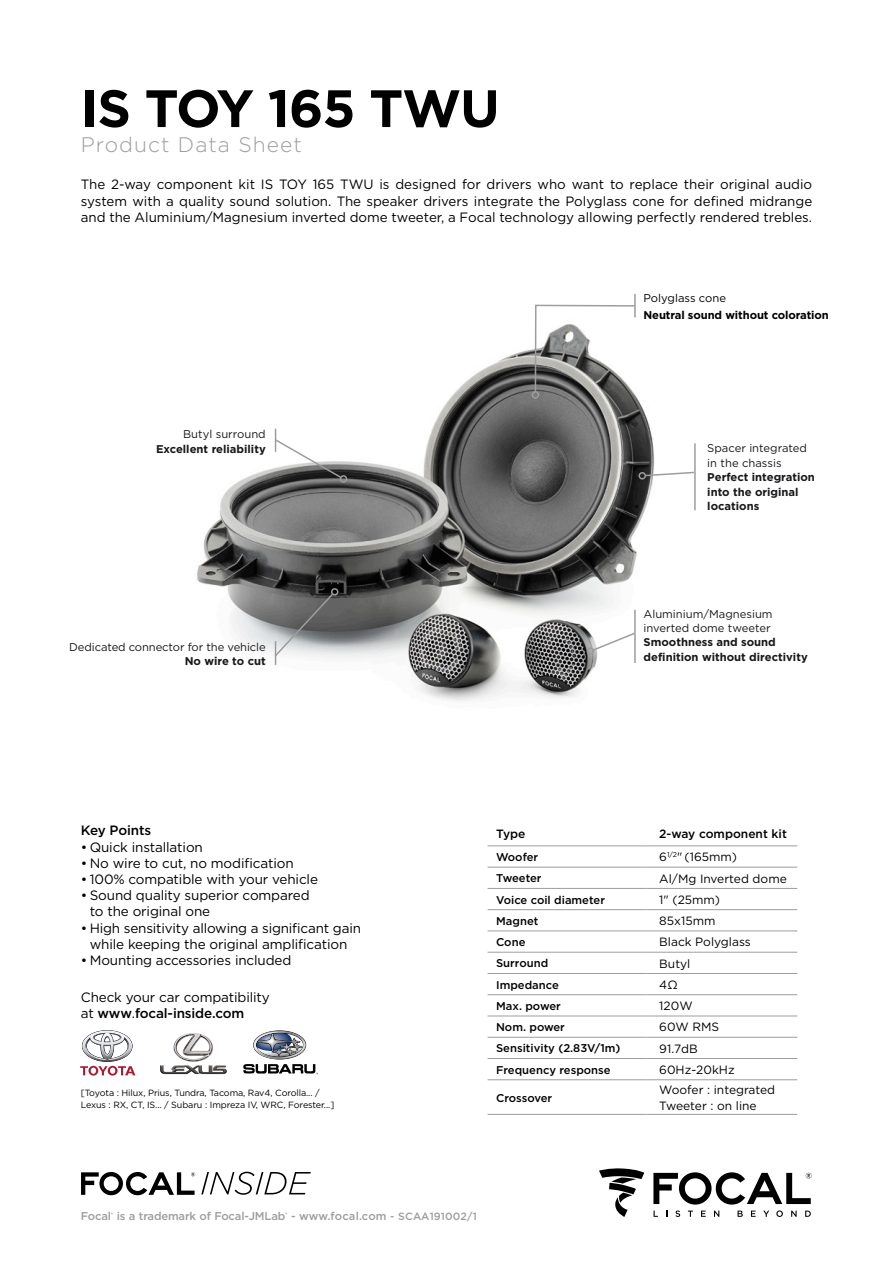
<style>
.page{position:relative;width:893px;height:1263px;background:#fff}
.page>*{position:absolute;margin:0;border:0;box-sizing:border-box;transform-origin:0 0}
.t1{font:700 52.5px "Gotham";letter-spacing:-.02em;color:#000}
.t2{font:300 21px "Gotham";letter-spacing:.05em;color:#9d9d9c}
.t3{font:13.5px/16.2px "Gotham";letter-spacing:-.01em;color:#000}
.t4{font:500 13.5px "Gotham";letter-spacing:-.01em;color:#000}
.t5{font:12px "Gotham";color:#000}
.t6{font:500 12px "Gotham";color:#000}
.t7{font:700 11.25px/14.4px "Gotham";color:#1a171b}
.t8{font:500 11.25px "Gotham";color:#000}
.t9{font:11.25px/14.4px "Gotham";letter-spacing:-.01em;color:#1a171b;text-align:right}
.Normal_e{font:500 11.25px "Gotham";letter-spacing:-.015em;color:#9d9d9c}
.t10{font:700 11.25px/16.5px "Gotham";letter-spacing:-.01em;color:#000}
.t11{font:9px "Gotham";letter-spacing:-.01em;color:#000}
.s1{font-weight:400}
.s2{font-weight:700}
.s3{font-size:10.5px}
</style>
<div class="page">
<img style="left:197px;top:349px;width:499px;height:352px">
<svg style="left:201px;top:1172px;width:110px;height:23px"></svg>
<svg style="left:81px;top:1172px;width:114px;height:23px"></svg>
<svg style="left:654px;top:1210px;width:4px;height:7px"></svg>
<svg style="left:675px;top:1210px;width:5px;height:7px"></svg>
<svg style="left:688px;top:1210px;width:5px;height:7px"></svg>
<svg style="left:701px;top:1210px;width:5px;height:7px"></svg>
<svg style="left:714px;top:1210px;width:5px;height:7px"></svg>
<svg style="left:738px;top:1210px;width:5px;height:7px"></svg>
<svg style="left:751px;top:1210px;width:5px;height:7px"></svg>
<svg style="left:763px;top:1210px;width:6px;height:7px"></svg>
<svg style="left:776px;top:1210px;width:7px;height:7px"></svg>
<svg style="left:791px;top:1210px;width:6px;height:7px"></svg>
<svg style="left:805px;top:1210px;width:6px;height:7px"></svg>
<svg style="left:653px;top:1172px;width:158px;height:32px"></svg>
<svg style="left:599px;top:1168px;width:45px;height:49px"></svg>
<svg style="left:80px;top:1030px;width:55px;height:45px"></svg>
<svg style="left:160px;top:1033px;width:67px;height:41px"></svg>
<svg style="left:243px;top:1031px;width:75px;height:43px"></svg>
<div style="left:340px;top:475px;width:7px;height:8px;border:2px solid #9d9d9c;border-radius:50%"></div>
<svg style="left:273px;top:429px;width:70px;height:50px"></svg>
<div style="left:331px;top:588px;width:7px;height:8px;border:2px solid #9d9d9c;border-radius:50%"></div>
<svg style="left:273px;top:592px;width:62px;height:73px"></svg>
<svg style="left:534px;top:304px;width:102px;height:89px"></svg>
<div style="left:532px;top:391px;width:7px;height:8px;border:2px solid #9d9d9c;border-radius:50%"></div>
<hr style="left:634px;top:294px;width:2px;height:23px;background:#9d9d9c">
<svg style="left:644px;top:471px;width:50px;height:6px"></svg>
<div style="left:638px;top:472px;width:8px;height:7px;border:2px solid #9d9d9c;border-radius:50%"></div>
<hr style="left:694px;top:443px;width:2px;height:67px;background:#9d9d9c">
<svg style="left:591px;top:631px;width:43px;height:21px"></svg>
<div style="left:587px;top:647px;width:7px;height:8px;border:2px solid #9d9d9c;border-radius:50%"></div>
<hr style="left:634px;top:610px;width:2px;height:53px;background:#9d9d9c">
<svg style="left:488px;top:845px;width:309px;height:269px"></svg>
<hr style="left:488px;top:846px;width:158px;height:1px;background:#9d9d9c">
<hr style="left:646px;top:846px;width:151px;height:1px;background:#9d9d9c">
<hr style="left:488px;top:867px;width:158px;height:1px;background:#9d9d9c">
<hr style="left:646px;top:867px;width:151px;height:1px;background:#9d9d9c">
<hr style="left:488px;top:888px;width:158px;height:1px;background:#9d9d9c">
<hr style="left:646px;top:888px;width:151px;height:1px;background:#9d9d9c">
<hr style="left:488px;top:909px;width:158px;height:1px;background:#9d9d9c">
<hr style="left:646px;top:909px;width:151px;height:1px;background:#9d9d9c">
<hr style="left:488px;top:931px;width:158px;height:1px;background:#9d9d9c">
<hr style="left:646px;top:931px;width:151px;height:1px;background:#9d9d9c">
<hr style="left:488px;top:952px;width:158px;height:1px;background:#9d9d9c">
<hr style="left:646px;top:952px;width:151px;height:1px;background:#9d9d9c">
<hr style="left:488px;top:973px;width:158px;height:1px;background:#9d9d9c">
<hr style="left:646px;top:973px;width:151px;height:1px;background:#9d9d9c">
<hr style="left:488px;top:994px;width:158px;height:1px;background:#9d9d9c">
<hr style="left:646px;top:994px;width:151px;height:1px;background:#9d9d9c">
<hr style="left:488px;top:1016px;width:158px;height:1px;background:#9d9d9c">
<hr style="left:646px;top:1016px;width:151px;height:1px;background:#9d9d9c">
<hr style="left:488px;top:1037px;width:158px;height:1px;background:#9d9d9c">
<hr style="left:646px;top:1037px;width:151px;height:1px;background:#9d9d9c">
<hr style="left:488px;top:1058px;width:158px;height:1px;background:#9d9d9c">
<hr style="left:646px;top:1058px;width:151px;height:1px;background:#9d9d9c">
<hr style="left:488px;top:1079px;width:158px;height:1px;background:#9d9d9c">
<hr style="left:646px;top:1079px;width:151px;height:1px;background:#9d9d9c">
<hr style="left:488px;top:1114px;width:158px;height:1px;background:#9d9d9c">
<hr style="left:646px;top:1114px;width:151px;height:1px;background:#9d9d9c">
<p class="t1" style="left:81px;top:74px;width:420px">IS TOY 165 TWU</p>
<p class="t2" style="left:81px;top:132px;width:222px">Product Data Sheet</p>
<p class="t3" style="left:81px;top:176px;width:733px;text-align:justify">The 2-way component kit IS TOY 165 TWU is designed for drivers who want to replace their original audio system with a quality sound solution. The speaker drivers integrate the Polyglass cone for defined midrange and the Aluminium/Magnesium inverted dome tweeter, a Focal technology allowing perfectly rendered trebles.</p>
<p class="t7" style="left:156px;top:427px;width:111px;text-align:right"><span class="s1">Butyl surround<br></span>Excellent reliability</p>
<p class="t9" style="left:69px;top:639px;width:198px">Dedicated connector for the vehicle<br><span class="s2">No wire to cut</span></p>
<p class="t10" style="left:643px;top:290px;width:187px"><span class="s1">Polyglass cone<br></span>Neutral sound without coloration</p>
<p class="t7" style="left:707px;top:441px;width:109px"><span class="s1">Spacer integrated in the chassis<br></span>Perfect integration into the original locations</p>
<p class="t9" style="left:643px;top:606px;width:131px;text-align:left">Aluminium/Magnesium inverted dome tweeter</p>
<p class="t7" style="left:643px;top:635px;width:166px">Smoothness and sound definition without directivity</p>
<p class="t4" style="left:81px;top:822px;width:72px">Key Points</p>
<p class="t3" style="left:81px;top:838px;width:124px">• Quick installation</p>
<p class="t3" style="left:81px;top:855px;width:214px">• No wire to cut, no modification</p>
<p class="t3" style="left:81px;top:871px;width:239px">• 100% compatible with your vehicle</p>
<p class="t3" style="left:90px;top:887px;width:221px;text-indent:-9px">• Sound quality superior compared to the original one</p>
<p class="t3" style="left:81px;top:919px;width:282px;text-align:center">• High sensitivity allowing a significant gain while keeping the original amplification</p>
<p class="t3" style="left:81px;top:952px;width:212px">• Mounting accessories included</p>
<p class="t3" style="left:81px;top:988px;width:191px">Check your car compatibility</p>
<p class="t4" style="left:81px;top:1004px;width:165px"><span class="s1">at</span> www<span class="s1">.</span>focal-inside.com</p>
<p class="t11" style="left:81px;top:1087px;width:240px">[Toyota : Hilux, Prius, Tundra, Tacoma, Rav4, Corolla... /</p>
<p class="t11" style="left:81px;top:1099px;width:255px">Lexus : RX, CT, IS... / Subaru : Impreza IV, WRC, Forester...]</p>
<p class="t6" style="left:496px;top:826px;width:31px">Type</p>
<p class="t6" style="left:659px;top:826px;width:129px">2-way component kit</p>
<p class="t8" style="left:496px;top:850px;width:44px">Woofer</p>
<p class="t5" style="left:659px;top:849px;width:79px">6<sup>1/2</sup>" (165mm)</p>
<p class="t8" style="left:496px;top:871px;width:47px">Tweeter</p>
<p class="t5" style="left:659px;top:871px;width:129px">Al/Mg Inverted dome</p>
<p class="t8" style="left:496px;top:892px;width:110px">Voice coil diameter</p>
<p class="t5" style="left:659px;top:892px;width:62px">1" (25mm)</p>
<p class="t8" style="left:496px;top:913px;width:44px">Magnet</p>
<p class="t5" style="left:659px;top:913px;width:58px">85x15mm</p>
<p class="t8" style="left:496px;top:935px;width:31px">Cone</p>
<p class="t5" style="left:659px;top:934px;width:93px">Black Polyglass</p>
<p class="t8" style="left:496px;top:956px;width:54px">Surround</p>
<p class="t5" style="left:659px;top:956px;width:33px">Butyl</p>
<p class="t8" style="left:496px;top:977px;width:64px">Impedance</p>
<p class="t5" style="left:659px;top:977px;width:20px">4Ω</p>
<p class="t8" style="left:496px;top:998px;width:66px">Max. power</p>
<p class="t5" style="left:659px;top:998px;width:35px">120W</p>
<p class="t8" style="left:496px;top:1020px;width:70px">Nom. power</p>
<p class="t5" style="left:659px;top:1019px;width:61px">60W RMS</p>
<p class="t8" style="left:496px;top:1041px;width:126px">Sensitivity (2.83V/1m)</p>
<p class="t5" style="left:659px;top:1041px;width:40px">91.7dB</p>
<p class="t8" style="left:496px;top:1062px;width:116px">Frequency response</p>
<p class="t5" style="left:659px;top:1062px;width:77px">60Hz-20kHz</p>
<p class="t8" style="left:496px;top:1090px;width:58px">Crossover</p>
<p class="t5" style="left:659px;top:1082px;width:117px">Woofer : integrated</p>
<p class="t5" style="left:659px;top:1098px;width:99px">Tweeter : on line</p>
<p class="Normal_e" style="left:81px;top:1209px;width:398px">Focal<sup>®</sup> is a trademark of Focal-JMLab<sup>®</sup> - www.focal.com <span class="s3">- SCAA191002/1</span></p>
</div>
